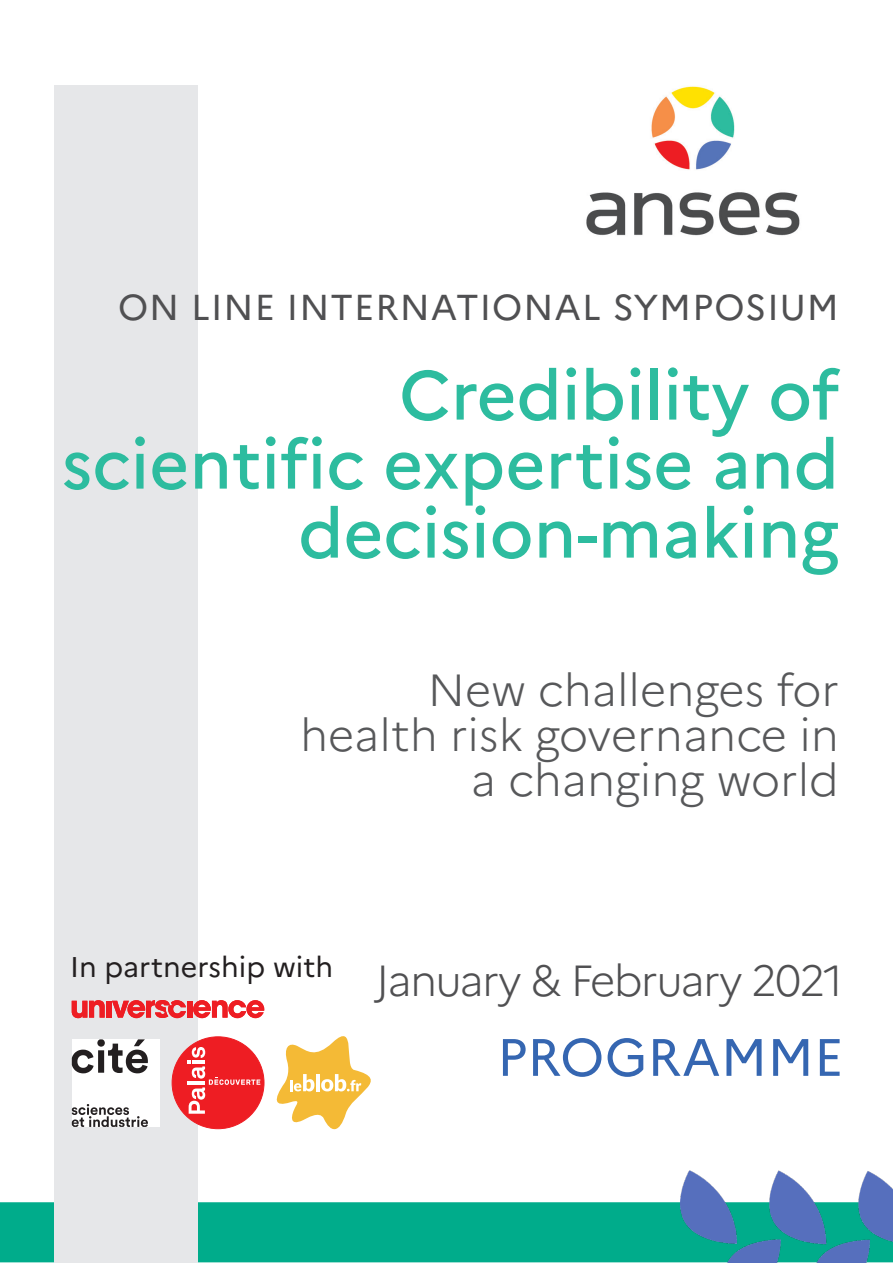
<style>
.page{position:relative;width:893px;height:1263px;background:#fff}
.page>*{position:absolute;margin:0;border:0;box-sizing:border-box;transform-origin:0 0}
.t1{font:500 69px/69px "Marianne";color:#2dbc9f;text-align:right}
.t2{font:52.5px "Marianne";color:#3566b1}
.t3{font:300 45px/45px "Marianne";color:#57585a;text-align:right}
.t4{font:300 43.5px "Marianne";letter-spacing:-.04em;color:#505052}
.t5{font:36px "Marianne";letter-spacing:.03em;color:#505052}
.t6{font:28.5px "Marianne";color:#231f20}
</style>
<div class="page">
<div style="left:0;top:1202px;width:893px;height:60px;background:#00ac8b"></div>
<img style="left:681px;top:1171px;width:212px;height:92px">
<div style="left:54px;top:86px;width:144px;height:1177px;background:#e6e7e9"></div>
<img style="left:586px;top:86px;width:214px;height:150px">
<div style="left:172px;top:1037px;width:92px;height:92px;background:#ee1d23;border-radius:50%"></div>
<svg style="left:187px;top:1047px;width:73px;height:67px"></svg>
<div style="left:72px;top:1039px;width:87px;height:88px;background:#fff"></div>
<svg style="left:72px;top:1104px;width:76px;height:23px"></svg>
<svg style="left:72px;top:1039px;width:76px;height:34px"></svg>
<svg style="left:276px;top:1036px;width:95px;height:94px"></svg>
<svg style="left:72px;top:1000px;width:33px;height:18px"></svg>
<div style="left:106px;top:1001px;width:5px;height:16px;background:#ee1d23"></div>
<div style="left:187px;top:1001px;width:5px;height:16px;background:#ee1d23"></div>
<svg style="left:193px;top:1000px;width:71px;height:18px"></svg>
<svg style="left:112px;top:1000px;width:74px;height:18px"></svg>
<p class="t5" style="left:118px;top:279px;width:722px">ON LINE INTERNATIONAL SYMPOSIUM</p>
<p class="t1" style="left:62px;top:355px;width:779px">Credibility of<br>scientific expertise and decision-making</p>
<p class="t3" style="left:300px;top:664px;width:540px">New challenges for health risk governance in a changing world</p>
<p class="t6" style="left:70px;top:945px;width:264px">In partnership with</p>
<p class="t4" style="left:376px;top:947px;width:469px">January &amp; February 2021</p>
<p class="t2" style="left:497px;top:1017px;width:348px">PROGRAMME</p>
</div>
